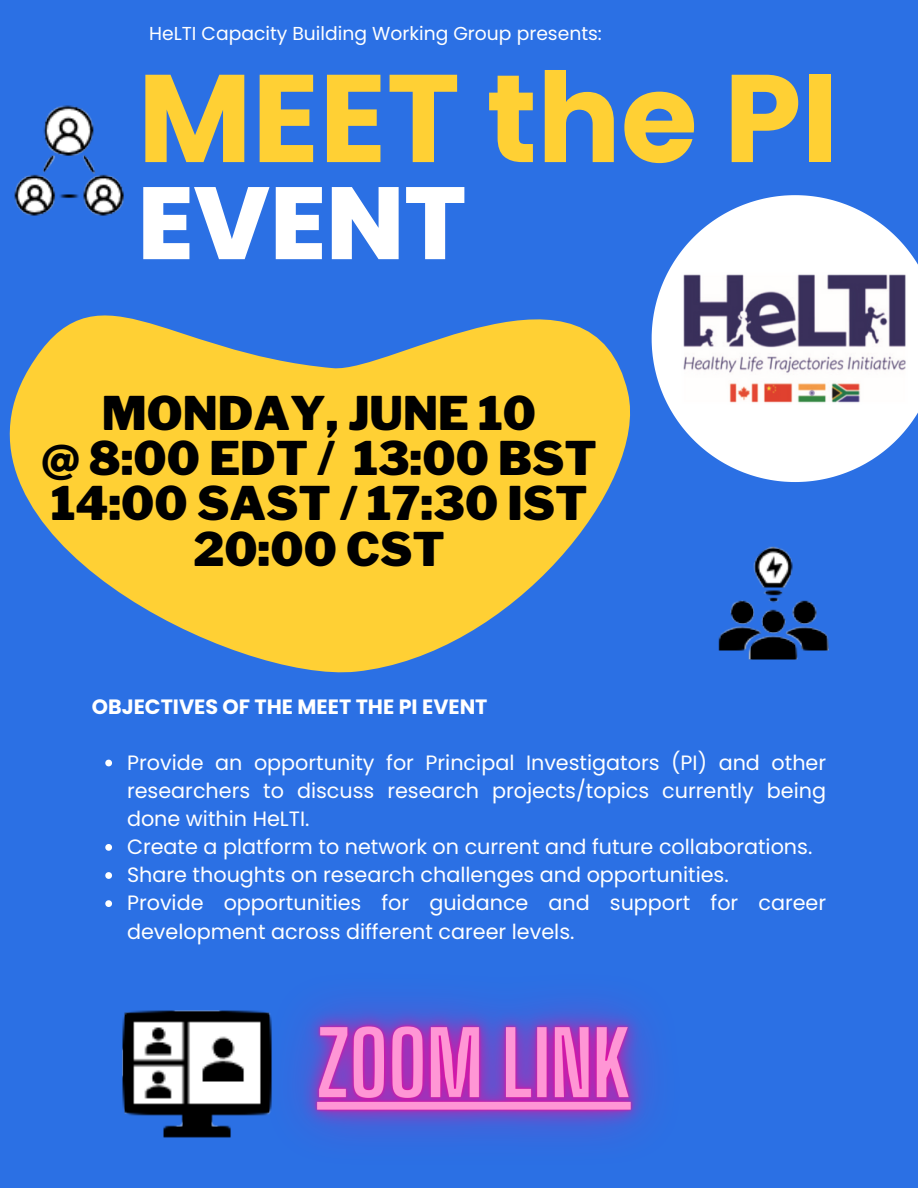
<style>
.page{position:relative;width:918px;height:1188px;background:#2b70e4}
.page>*{position:absolute;margin:0;border:0;box-sizing:border-box;transform-origin:0 0}
.t1{font:700 124.5px "Poppins";color:#ffd034}
.t2{font:800 102.3px "Poppins";color:#fff}
.t3{font:900 46.05px/45.3px "Libre Franklin";color:#000;text-align:center}
.t4{font:20.7px/28.2px "Poppins";color:#fff;text-align:justify}
.t5{font:700 20.7px "Poppins";color:#fff}
.t6{font:18.75px "Poppins";color:#fff}
</style>
<div class="page">
<svg style="left:754px;top:195px;width:164px;height:287px;fill:#fff"></svg>
<svg style="left:9px;top:201px;width:745px;height:566px"></svg>
<img style="left:679px;top:270px;width:231px;height:137px">
<img style="left:711px;top:536px;width:118px;height:134px">
<img style="left:122px;top:1010px;width:95px;height:128px">
<img style="left:9px;top:105px;width:128px;height:116px">
<svg style="left:105px;top:760px;width:7px;height:6px"></svg>
<svg style="left:105px;top:844px;width:7px;height:7px"></svg>
<svg style="left:105px;top:872px;width:7px;height:7px"></svg>
<svg style="left:105px;top:900px;width:7px;height:7px"></svg>
<img style="left:217px;top:1002px;width:434px;height:136px">
<p class="t6" style="left:149px;top:20px;width:454px">HeLTI Capacity Building Working Group presents:</p>
<h1 class="t1" style="left:138px;top:31px;width:702px">MEET the PI</h1>
<h4 class="t2" style="left:138px;top:152px;width:330px">EVENT</h4>
<p class="t3" style="left:41px;top:390px;width:557px">MONDAY, JUNE 10<br>@ 8:00 EDT / 13:00 BST<br>14:00 SAST / 17:30 IST<br>20:00 CST</p>
<p class="t5" style="left:92px;top:692px;width:397px">OBJECTIVES OF THE MEET THE PI EVENT</p>
<p class="t4" style="left:127px;top:748px;width:701px">Provide an opportunity for Principal Investigators (PI) and other researchers to discuss research projects/topics currently being done within HeLTI.</p>
<h5 class="t4" style="left:127px;top:833px;width:687px">Create a platform to network on current and future collaborations.</h5>
<p class="t4" style="left:127px;top:861px;width:603px">Share thoughts on research challenges and opportunities.</p>
<p class="t4" style="left:127px;top:889px;width:701px">Provide opportunities for guidance and support for career development across different career levels.</p>
</div>
